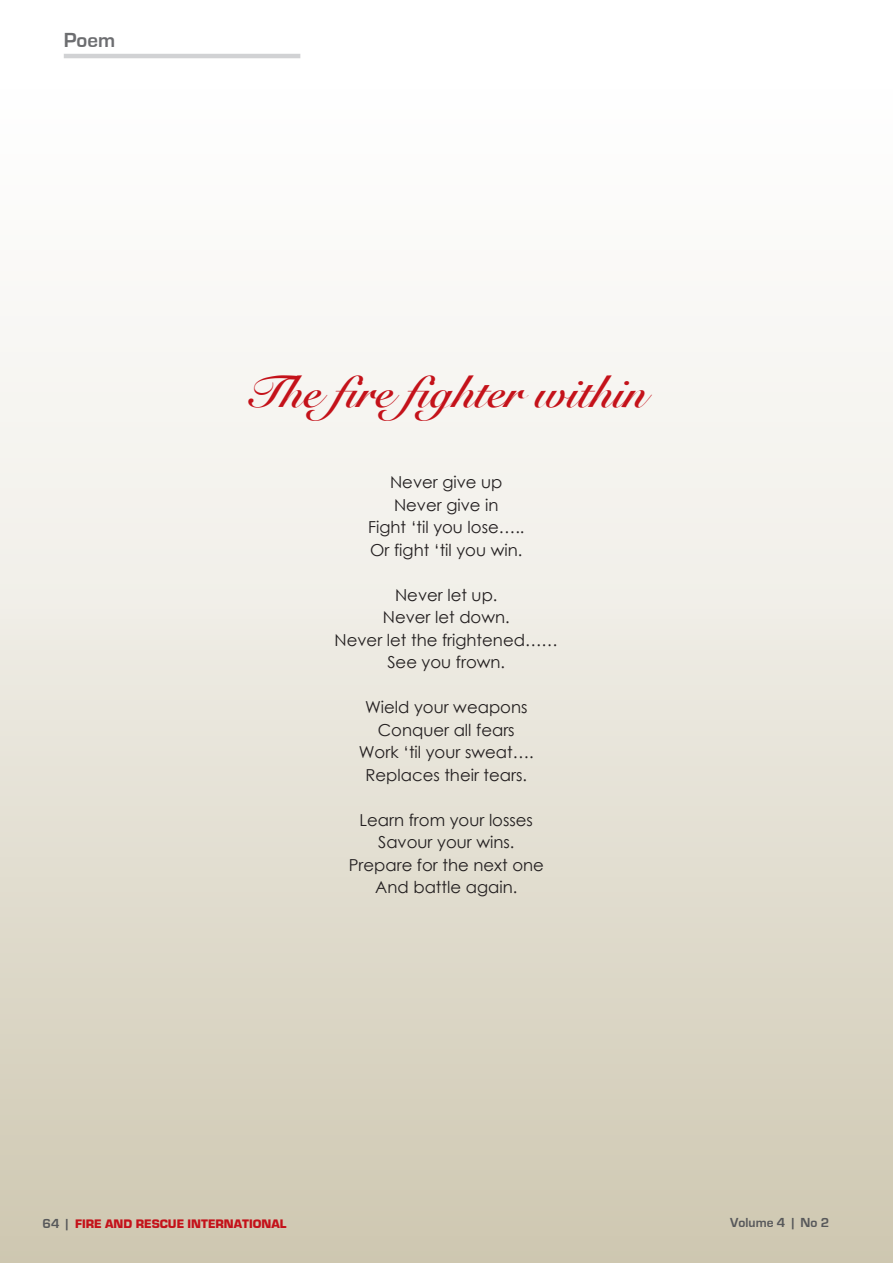
<style>
.page{position:relative;width:893px;height:1263px;background:#fff}
.page>*{position:absolute;margin:0;border:0;box-sizing:border-box;transform-origin:0 0}
.t1{font:45px "Snell Roundhand Bold Script";color:#c4121a}
.t2{font:700 21px "Eurostile";color:#6c6d70}
.t3{font:16.5px/22.5px "Century Gothic";color:#231f20;text-align:center}
.t4{font:700 13.5px "Eurostile";color:#57585a}
.t5{font:900 12.75px "Eurostile";color:#c4121a}
.s1{font-weight:700;font-size:13.5px;color:#57585a}
</style>
<div class="page">
<div style="left:0;top:0;width:893px;height:1263px;background:linear-gradient(to bottom,#fff,#d1cbb6)"></div>
<p class="t2" style="left:64px;top:28px;width:53px">Poem</p>
<h1 class="t1" style="left:246px;top:365px;width:402px">The fire fighter within</h1>
<p class="t3" style="left:368px;top:471px;width:158px">Never give up<br>Never give in<br>Fight ‘til you lose…..<br>Or fight ‘til you win.</p>
<p class="t3" style="left:335px;top:583px;width:225px">Never let up.<br>Never let down.<br>Never let the frightened……<br>See you frown.</p>
<p class="t3" style="left:359px;top:696px;width:177px">Wield your weapons<br>Conquer all fears<br>Work ‘til your sweat….<br>Replaces their tears.</p>
<p class="t3" style="left:349px;top:808px;width:197px">Learn from your losses<br>Savour your wins.<br>Prepare for the next one<br>And battle again.</p>
<p class="t5" style="left:43px;top:1217px;width:245px"><span class="s1">64 |</span> FIRE AND RESCUE INTERNATIONAL</p>
<p class="t4" style="left:730px;top:1215px;width:100px">Volume 4 | No 2</p>
</div>
